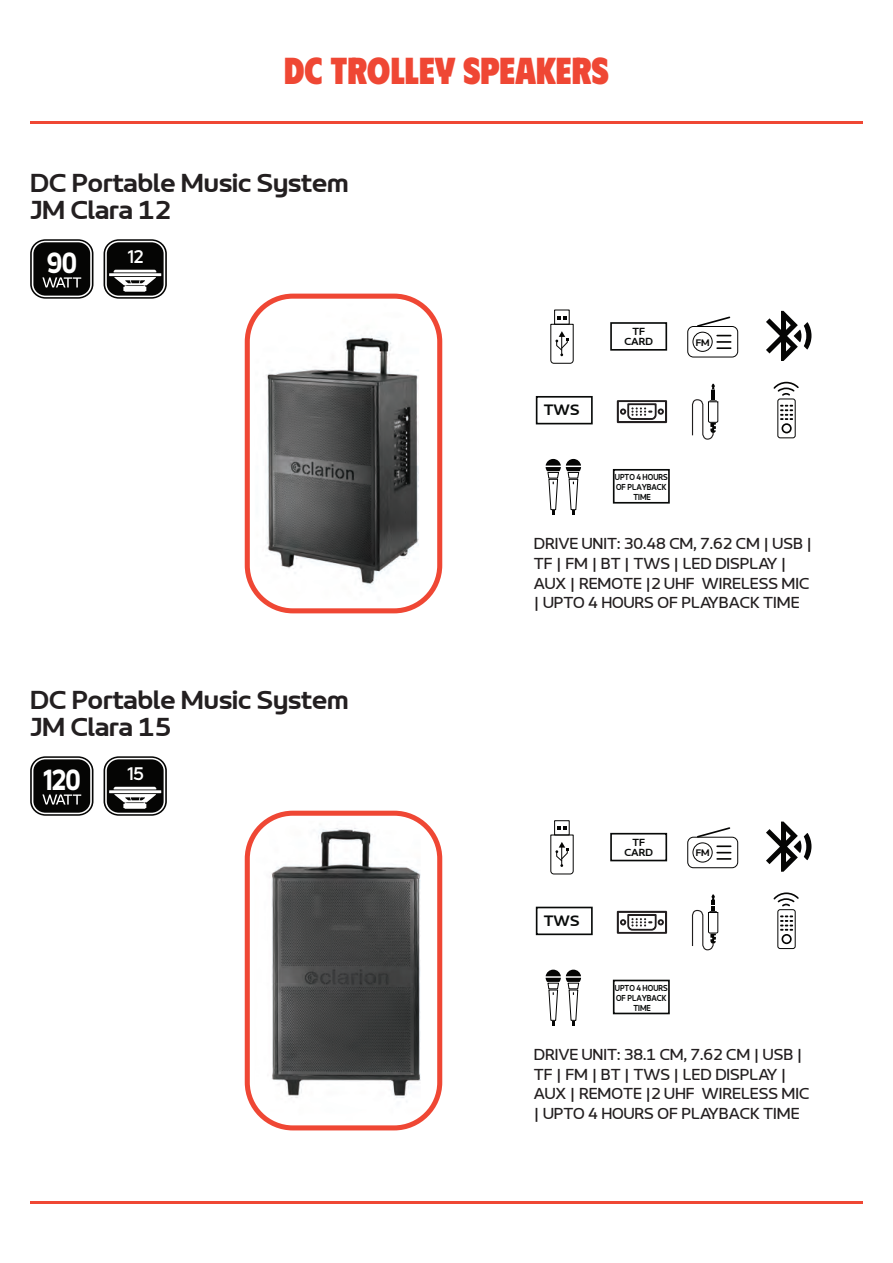
<style>
.page{position:relative;width:893px;height:1263px;background:#fff}
.page>*{position:absolute;margin:0;border:0;box-sizing:border-box;transform-origin:0 0}
.t1{font:900 37.5px "Phudu";color:#ef4734}
.t2{font:900 29.85px "LT Focus";color:#fff;scale:.88 1}
.t3{font:700 27px/27px "LT Wave";color:#231f20}
.t4{font:700 18.75px "LT Focus";color:#fff}
.t5{font:16.5px/19.8px "LT Wave";color:#231f20}
.t6{font:700 15.6px "LT Wave";color:#080a09}
.t7{font:700 10.65px/9.9px "LT Wave";color:#080a09;text-align:center}
.t8{font:700 9.9px "LT Wave";color:#050504}
.t9{font:700 9px/9.9px "LT Wave";color:#080a09;text-align:center;scale:.85 1}
</style>
<div class="page">
<hr style="left:30px;top:122px;width:833px;height:2px;background:#ef4734">
<svg style="left:550px;top:316px;width:24px;height:48px"></svg>
<div style="left:777px;top:398px;width:19px;height:40px;border:1px solid #050504;border-radius:2px"></div>
<div style="left:781px;top:423px;width:11px;height:10px;border:2px solid #050504;border-radius:50%"></div>
<svg style="left:773px;top:381px;width:26px;height:15px"></svg>
<svg style="left:780px;top:405px;width:13px;height:15px"></svg>
<svg style="left:766px;top:311px;width:45px;height:50px"></svg>
<div style="left:687px;top:326px;width:51px;height:31px;border:1px solid #050504;border-radius:6px"></div>
<svg style="left:696px;top:316px;width:35px;height:12px"></svg>
<svg style="left:717px;top:335px;width:14px;height:14px"></svg>
<div style="left:692px;top:332px;width:21px;height:20px;border:1px solid #050504;border-radius:50%"></div>
<svg style="left:691px;top:384px;width:28px;height:56px"></svg>
<div style="left:610px;top:322px;width:57px;height:29px;border:2px solid #080a09"></div>
<svg style="left:617px;top:400px;width:50px;height:23px"></svg>
<div style="left:613px;top:469px;width:57px;height:35px;border:2px solid #080a09"></div>
<svg style="left:546px;top:459px;width:35px;height:56px"></svg>
<svg style="left:245px;top:294px;width:197px;height:319px"></svg>
<svg style="left:30px;top:239px;width:63px;height:60px;background:#323231"></svg>
<svg style="left:104px;top:239px;width:63px;height:60px"></svg>
<svg style="left:245px;top:811px;width:197px;height:319px"></svg>
<svg style="left:30px;top:756px;width:63px;height:60px;background:#323231"></svg>
<svg style="left:104px;top:756px;width:63px;height:60px"></svg>
<div style="left:536px;top:396px;width:57px;height:28px;border:2px solid #080a09"></div>
<div style="left:554px;top:820px;width:16px;height:15px;border:1px solid #050504"></div>
<svg style="left:550px;top:826px;width:24px;height:49px"></svg>
<div style="left:777px;top:909px;width:19px;height:40px;border:1px solid #050504;border-radius:2px"></div>
<div style="left:781px;top:934px;width:11px;height:10px;border:2px solid #050504;border-radius:50%"></div>
<svg style="left:773px;top:892px;width:26px;height:15px"></svg>
<svg style="left:780px;top:915px;width:13px;height:16px"></svg>
<svg style="left:766px;top:821px;width:45px;height:51px"></svg>
<div style="left:687px;top:837px;width:51px;height:31px;border:1px solid #050504;border-radius:6px"></div>
<svg style="left:696px;top:827px;width:35px;height:12px"></svg>
<svg style="left:717px;top:845px;width:14px;height:15px"></svg>
<div style="left:692px;top:842px;width:21px;height:20px;border:1px solid #050504;border-radius:50%"></div>
<svg style="left:691px;top:894px;width:28px;height:57px"></svg>
<div style="left:610px;top:833px;width:57px;height:28px;border:2px solid #080a09"></div>
<svg style="left:617px;top:911px;width:50px;height:23px"></svg>
<div style="left:613px;top:980px;width:57px;height:34px;border:2px solid #080a09"></div>
<svg style="left:546px;top:970px;width:35px;height:55px"></svg>
<div style="left:536px;top:907px;width:57px;height:28px;border:2px solid #080a09"></div>
<hr style="left:30px;top:1201px;width:833px;height:3px;background:#ef4734">
<img style="left:255px;top:304px;width:177px;height:299px">
<img style="left:255px;top:821px;width:177px;height:299px">
<h1 class="t1" style="left:284px;top:46px;width:327px">DC TROLLEY SPEAKERS</h1>
<h3 class="t3" style="left:30px;top:170px;width:320px">DC Portable Music System<br>JM Clara 12</h3>
<h2 class="t2" style="left:47px;top:245px;width:36px">90</h2>
<p class="t4" style="left:127px;top:245px;width:18px">12</p>
<h3 class="t3" style="left:30px;top:687px;width:320px">DC Portable Music System<br>JM Clara 15</h3>
<h2 class="t2" style="left:43px;top:762px;width:44px">120</h2>
<p class="t4" style="left:127px;top:762px;width:18px">15</p>
<p class="t6" style="left:544px;top:401px;width:37px">TWS</p>
<p class="t7" style="left:624px;top:327px;width:30px">TF<br>CARD</p>
<p class="t8" style="left:696px;top:337px;width:15px">FM</p>
<p class="t9" style="left:615px;top:472px;width:64px">UPTO 4 HOURS<br>OF PLAYBACK<br>TIME</p>
<p class="t5" style="left:534px;top:534px;width:280px">DRIVE UNIT: 30.48 CM, 7.62 CM | USB |<br>TF | FM | BT | TWS | LED DISPLAY |<br>AUX | REMOTE |2 UHF WIRELESS MIC | UPTO 4 HOURS OF PLAYBACK TIME</p>
<p class="t6" style="left:544px;top:911px;width:37px">TWS</p>
<p class="t7" style="left:624px;top:837px;width:30px">TF<br>CARD</p>
<p class="t8" style="left:696px;top:847px;width:15px">FM</p>
<p class="t9" style="left:615px;top:983px;width:64px">UPTO 4 HOURS<br>OF PLAYBACK<br>TIME</p>
<p class="t5" style="left:534px;top:1044px;width:277px">DRIVE UNIT: 38.1 CM, 7.62 CM | USB |<br>TF | FM | BT | TWS | LED DISPLAY |<br>AUX | REMOTE |2 UHF WIRELESS MIC | UPTO 4 HOURS OF PLAYBACK TIME</p>
</div>
